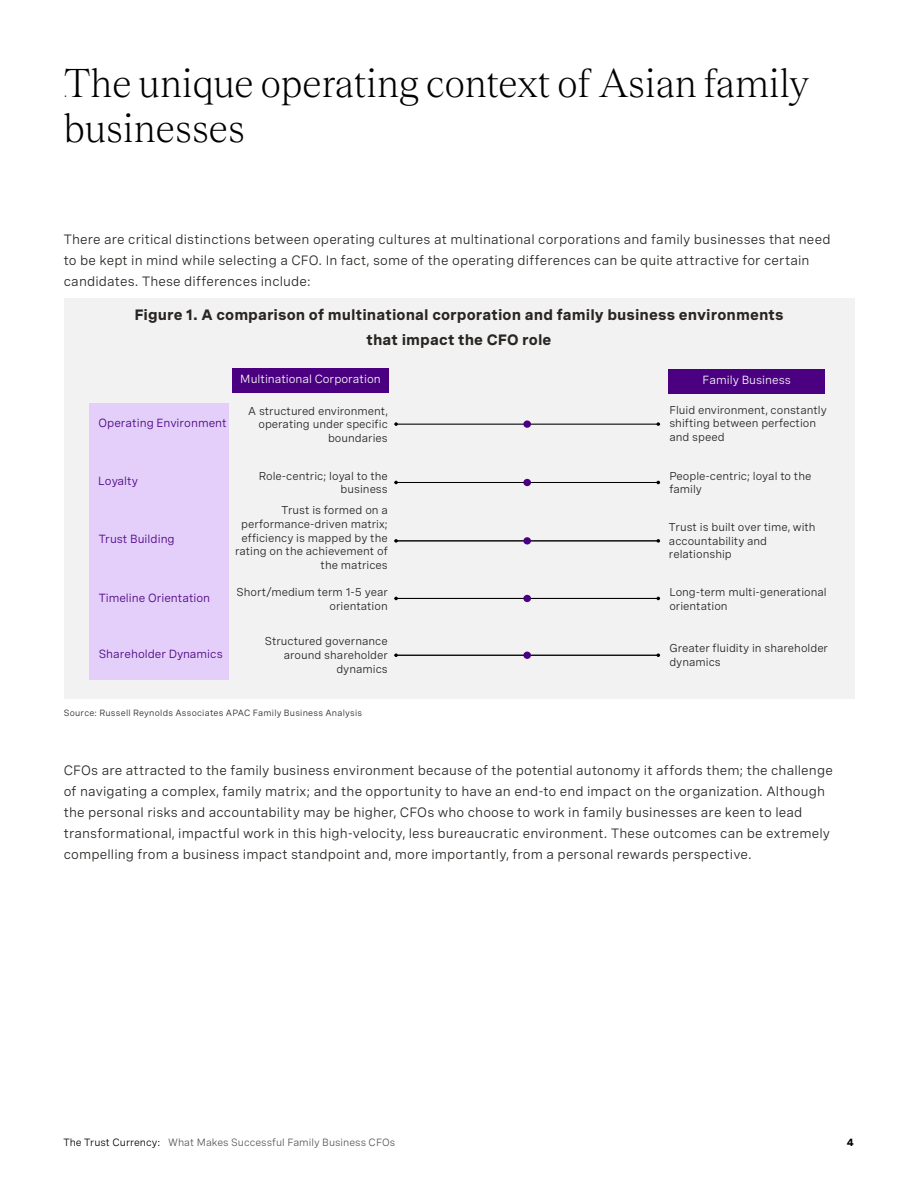
<style>
.page{position:relative;width:918px;height:1188px;background:#fff}
.page>*{position:absolute;margin:0;border:0;box-sizing:border-box;transform-origin:0 0}
.t1{font:300 42px "Teodor";color:#000}
.t2{font:700 15px/25.2px "Spezia";letter-spacing:.005em;color:#282522;text-align:center}
.t3{font:13.5px/21px "Spezia";letter-spacing:.01em;color:#282522}
.t4{font:11.85px "Spezia";color:#4a0080}
.t5{font:11.85px "Spezia";color:#fff}
.t6{font:11.4px/13.6px "Spezia";color:#212121;text-align:right}
.t7{font:10.5px "Spezia";color:#5a5857}
.t8{font:700 10.5px "Spezia";color:#000}
.t9{font:9px "Spezia";letter-spacing:.025em;color:#282522}
.s1{color:#000}
</style>
<div class="page">
<div style="left:64px;top:298px;width:790px;height:400px;background:#f2f2f2"></div>
<div style="left:89px;top:403px;width:139px;height:276px;background:#e3cff9"></div>
<div style="left:232px;top:368px;width:157px;height:24px;background:#4a0080"></div>
<div style="left:669px;top:369px;width:156px;height:24px;background:#4a0080"></div>
<hr style="left:396px;top:424px;width:262px;height:1px;background:#000">
<svg style="left:394px;top:422px;width:4px;height:4px"></svg>
<div style="left:523px;top:420px;width:8px;height:8px;background:#4a0080;border-radius:50%"></div>
<hr style="left:396px;top:482px;width:262px;height:1px;background:#000">
<div style="left:523px;top:479px;width:8px;height:7px;background:#4a0080;border-radius:50%"></div>
<hr style="left:396px;top:540px;width:262px;height:1px;background:#000">
<svg style="left:394px;top:539px;width:4px;height:4px"></svg>
<div style="left:523px;top:537px;width:8px;height:8px;background:#4a0080;border-radius:50%"></div>
<hr style="left:396px;top:598px;width:262px;height:1px;background:#000">
<div style="left:523px;top:595px;width:8px;height:7px;background:#4a0080;border-radius:50%"></div>
<hr style="left:396px;top:655px;width:262px;height:1px;background:#000">
<svg style="left:394px;top:653px;width:4px;height:4px"></svg>
<div style="left:523px;top:652px;width:8px;height:7px;background:#4a0080;border-radius:50%"></div>
<h1 class="t1" style="left:63px;top:53px;width:747px">The unique operating context of Asian family</h1>
<p class="t3" style="left:64px;top:81px;width:5px">.</p>
<h1 class="t1" style="left:64px;top:98px;width:183px">businesses</h1>
<p class="t3" style="left:64px;top:228px;width:768px">There are critical distinctions between operating cultures at multinational corporations and family businesses that need to be kept in mind while selecting a CFO. In fact, some of the operating differences can be quite attractive for certain candidates. These differences include:</p>
<p class="t2" style="left:134px;top:301px;width:651px">Figure 1. A comparison of multinational corporation and family business environments that impact the CFO role</p>
<p class="t4" style="left:99px;top:414px;width:130px">Operating Environment</p>
<p class="t4" style="left:98px;top:472px;width:41px">Loyalty</p>
<p class="t4" style="left:99px;top:530px;width:77px">Trust Building</p>
<p class="t4" style="left:99px;top:589px;width:113px">Timeline Orientation</p>
<p class="t4" style="left:99px;top:645px;width:126px">Shareholder Dynamics</p>
<p class="t5" style="left:240px;top:370px;width:142px">Multinational Corporation</p>
<p class="t5" style="left:703px;top:371px;width:90px">Family Business</p>
<p class="t6" style="left:248px;top:403px;width:141px">A structured environment, operating under specific boundaries</p>
<p class="t6" style="left:259px;top:468px;width:131px">Role-centric; loyal to the business</p>
<p class="t6" style="left:235px;top:503px;width:154px">Trust is formed on a performance-driven matrix; efficiency is mapped by the rating on the achievement of the matrices</p>
<p class="t6" style="left:236px;top:585px;width:153px">Short/medium term 1-5 year orientation</p>
<p class="t6" style="left:265px;top:634px;width:125px">Structured governance around shareholder dynamics</p>
<p class="t6" style="left:669px;top:402px;width:159px;text-align:left">Fluid environment, constantly shifting between perfection and speed</p>
<p class="t6" style="left:669px;top:468px;width:144px;text-align:left">People-centric; loyal to the family</p>
<p class="t6" style="left:669px;top:519px;width:148px;text-align:left">Trust is built over time, with accountability and relationship</p>
<p class="t6" style="left:669px;top:585px;width:159px;text-align:left">Long-term multi-generational orientation</p>
<p class="t6" style="left:669px;top:641px;width:160px;text-align:left">Greater fluidity in shareholder dynamics</p>
<p class="t9" style="left:64px;top:706px;width:300px">Source: Russell Reynolds Associates APAC Family Business Analysis</p>
<p class="t3" style="left:64px;top:758px;width:771px">CFOs are attracted to the family business environment because of the potential autonomy it affords them; the challenge of navigating a complex, family matrix; and the opportunity to have an end-to end impact on the organization. Although the personal risks and accountability may be higher, CFOs who choose to work in family businesses are keen to lead transformational, impactful work in this high-velocity, less bureaucratic environment. These outcomes can be extremely compelling from a business impact standpoint and, more importantly, from a personal rewards perspective.</p>
<p class="t7" style="left:63px;top:1135px;width:333px"><span class="s1">The Trust Currency:</span> What Makes Successful Family Business CFOs</p>
<p class="t8" style="left:847px;top:1134px;width:9px">4</p>
</div>
